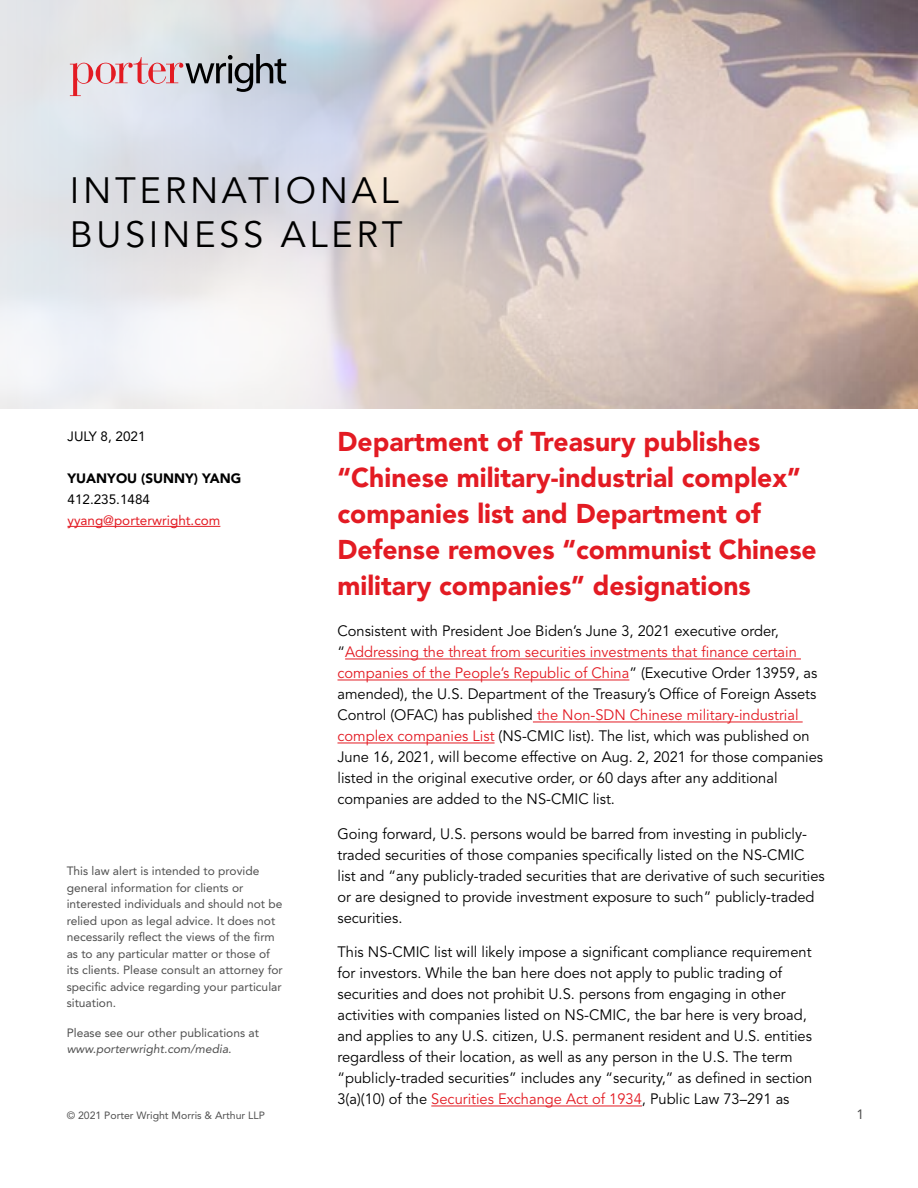
<style>
.page{position:relative;width:918px;height:1188px;background:#fff}
.page>*{position:absolute;margin:0;border:0;box-sizing:border-box;transform-origin:0 0}
.t1{font:36.45px/43.7px "Avenir LT Std";letter-spacing:.1em;color:#000}
.t2{font:900 27px/36px "Avenir LT Std";color:#e31b23}
.t3{font:15px/21px "Avenir LT Std";color:#000}
.t4{font:13.5px "Avenir LT Std";color:#000}
.t5{font:13.5px "Avenir LT Std";color:#e31b23}
.t6{font:900 13.5px "Avenir LT Std";color:#000}
.t7{font:13.5px "Avenir LT Std";color:#4f4f4f}
.t8{font:12px/16.5px "Avenir LT Std";color:#4f4f4f}
.t9{font:italic 12px "Avenir LT Std";color:#4f4f4f}
.t10{font:10.5px "Avenir LT Std";color:#4f4f4f}
.s1{color:#e31b23}
</style>
<div class="page">
<svg style="left:0;top:0;width:918px;height:409px;background:#d8cecd"></svg>
<svg style="left:70px;top:54px;width:216px;height:42px;background:#c2b5bc"></svg>
<hr style="left:68px;top:526px;width:152px;height:1px;background:#e31b23">
<hr style="left:345px;top:659px;width:456px;height:1px;background:#e31b23">
<hr style="left:338px;top:680px;width:291px;height:1px;background:#e31b23">
<hr style="left:533px;top:722px;width:270px;height:1px;background:#e31b23">
<hr style="left:338px;top:743px;width:157px;height:1px;background:#e31b23">
<hr style="left:431px;top:1106px;width:211px;height:1px;background:#e31b23">
<h1 class="t1" style="left:70px;top:170px;width:334px">INTERNATIONAL<br>BUSINESS ALERT</h1>
<p class="t4" style="left:68px;top:428px;width:80px">JULY 8, 2021</p>
<p class="t6" style="left:68px;top:470px;width:175px">YUANYOU (SUNNY) YANG</p>
<p class="t4" style="left:68px;top:491px;width:84px">412.235.1484</p>
<p class="t5" style="left:68px;top:513px;width:154px">yyang@porterwright.com</p>
<p class="t8" style="left:67px;top:863px;width:218px">This law alert is intended to provide general information for clients or interested individuals and should not be relied upon as legal advice. It does not necessarily reflect the views of the firm as to any particular matter or those of its clients. Please consult an attorney for specific advice regarding your particular situation.</p>
<p class="t8" style="left:67px;top:1024px;width:194px">Please see our other publications at</p>
<p class="t9" style="left:67px;top:1042px;width:166px">www.porterwright.com/media.</p>
<p class="t10" style="left:67px;top:1109px;width:200px">© 2021 Porter Wright Morris &amp; Arthur LLP</p>
<h2 class="t2" style="left:338px;top:424px;width:481px">Department of Treasury publishes “Chinese military-industrial complex” companies list and Department of Defense removes “communist Chinese military companies” designations</h2>
<p class="t3" style="left:338px;top:621px;width:487px">Consistent with President Joe Biden’s June 3, 2021 executive order, “<span class="s1">Addressing the threat from securities investments that finance certain companies of the People’s Republic of China</span>” (Executive Order 13959, as amended), the U.S. Department of the Treasury’s Office of Foreign Assets Control (OFAC) has published <span class="s1">the Non-SDN Chinese military-industrial complex companies List</span> (NS-CMIC list). The list, which was published on June 16, 2021, will become effective on Aug. 2, 2021 for those companies listed in the original executive order, or 60 days after any additional companies are added to the NS-CMIC list.</p>
<p class="t3" style="left:338px;top:824px;width:489px">Going forward, U.S. persons would be barred from investing in publicly&shy;traded securities of those companies specifically listed on the NS-CMIC list and “any publicly-traded securities that are derivative of such securities or are designed to provide investment exposure to such” publicly-traded securities.</p>
<p class="t3" style="left:338px;top:942px;width:476px">This NS-CMIC list will likely impose a significant compliance requirement for investors. While the ban here does not apply to public trading of securities and does not prohibit U.S. persons from engaging in other activities with companies listed on NS-CMIC, the bar here is very broad, and applies to any U.S. citizen, U.S. permanent resident and U.S. entities regardless of their location, as well as any person in the U.S. The term “publicly-traded securities” includes any “security,” as defined in section 3(a)(10) of the <span class="s1">Securities Exchange Act of 1934</span>, Public Law 73–291 as</p>
<p class="t7" style="left:856px;top:1106px;width:9px">1</p>
</div>
